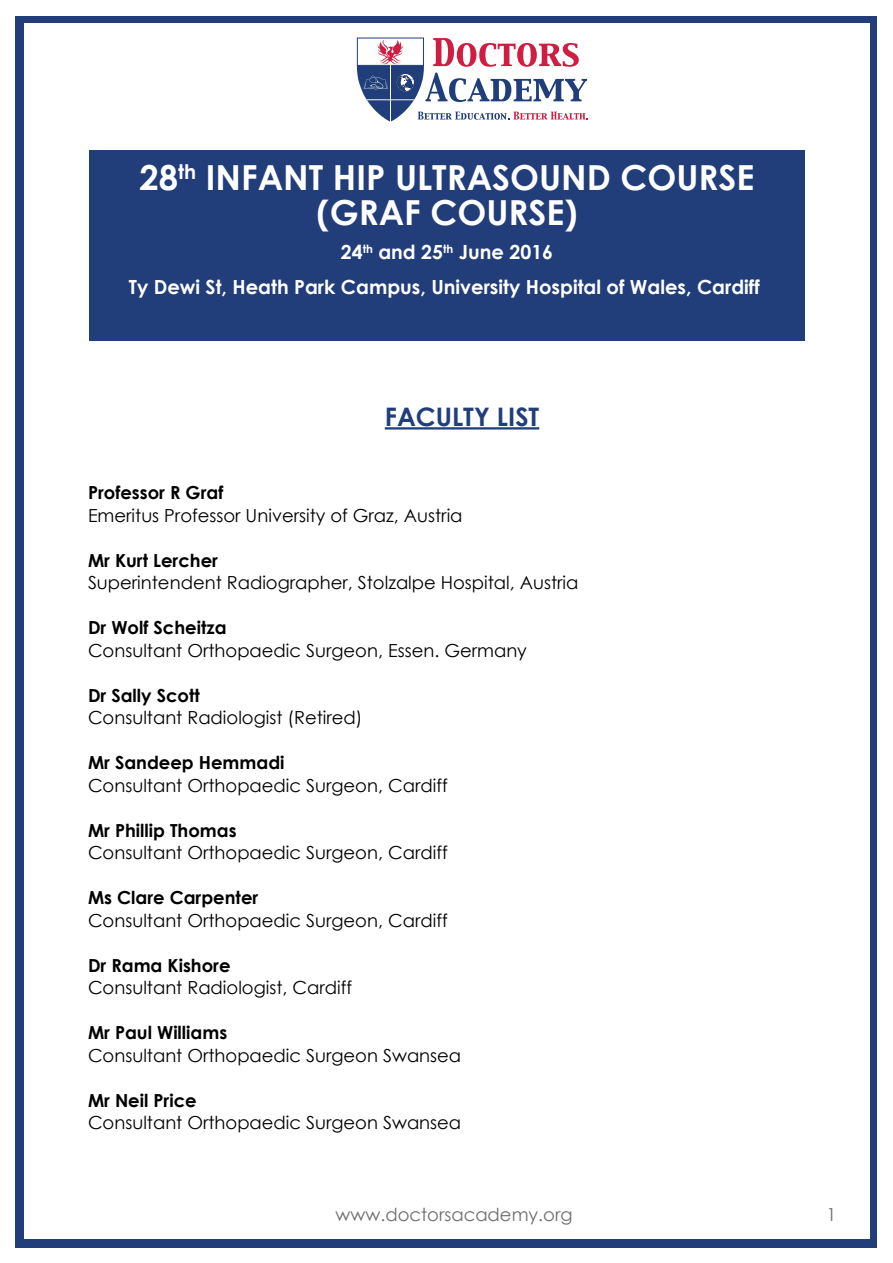
<style>
.page{position:relative;width:893px;height:1263px;background:#fff}
.page>*{position:absolute;margin:0;border:0;box-sizing:border-box;transform-origin:0 0}
.t1{font:700 34.5px/34.5px "Century Gothic";color:#fff;text-align:center}
.t2{font:700 25.5px "Century Gothic";color:#213e7a}
.t3{font:700 19.5px/34.5px "Century Gothic";color:#fff;text-align:center}
.t4{font:18px "Century Gothic";color:#000}
.t5{font:700 18px "Century Gothic";color:#000}
.t6{font:18px "Century Gothic";color:#6d6e71}
</style>
<div class="page">
<div style="left:16px;top:16px;width:861px;height:1231px;background:#213e7a"></div>
<div style="left:24px;top:23px;width:846px;height:1216px;background:#fff"></div>
<div style="left:90px;top:150px;width:715px;height:190px;background:#213e7a"></div>
<svg style="left:357px;top:38px;width:231px;height:84px"></svg>
<hr style="left:385px;top:427px;width:154px;height:2px;background:#213e7a">
<h1 class="t1" style="left:140px;top:159px;width:616px">28<sup>th</sup> INFANT HIP ULTRASOUND COURSE (GRAF COURSE)</h1>
<p class="t3" style="left:129px;top:234px;width:632px">24<sup>th</sup> and 25<sup>th</sup> June 2016<br>Ty Dewi St, Heath Park Campus, University Hospital of Wales, Cardiff</p>
<h2 class="t2" style="left:385px;top:397px;width:156px">FACULTY LIST</h2>
<p class="t5" style="left:88px;top:479px;width:137px">Professor R Graf</p>
<p class="t4" style="left:88px;top:503px;width:376px">Emeritus Professor University of Graz, Austria</p>
<p class="t5" style="left:88px;top:546px;width:131px">Mr Kurt Lercher</p>
<p class="t4" style="left:88px;top:570px;width:492px">Superintendent Radiographer, Stolzalpe Hospital, Austria</p>
<p class="t5" style="left:88px;top:614px;width:140px">Dr Wolf Scheitza</p>
<p class="t4" style="left:88px;top:638px;width:440px">Consultant Orthopaedic Surgeon, Essen. Germany</p>
<p class="t5" style="left:88px;top:681px;width:113px">Dr Sally Scott</p>
<p class="t4" style="left:88px;top:705px;width:276px">Consultant Radiologist (Retired)</p>
<p class="t5" style="left:88px;top:749px;width:198px">Mr Sandeep Hemmadi</p>
<p class="t4" style="left:88px;top:773px;width:361px">Consultant Orthopaedic Surgeon, Cardiff</p>
<p class="t5" style="left:88px;top:816px;width:150px">Mr Phillip Thomas</p>
<p class="t4" style="left:88px;top:840px;width:361px">Consultant Orthopaedic Surgeon, Cardiff</p>
<p class="t5" style="left:88px;top:884px;width:172px">Ms Clare Carpenter</p>
<p class="t4" style="left:88px;top:908px;width:361px">Consultant Orthopaedic Surgeon, Cardiff</p>
<p class="t5" style="left:88px;top:951px;width:144px">Dr Rama Kishore</p>
<p class="t4" style="left:88px;top:975px;width:266px">Consultant Radiologist, Cardiff</p>
<p class="t5" style="left:88px;top:1019px;width:141px">Mr Paul Williams</p>
<p class="t4" style="left:88px;top:1043px;width:375px">Consultant Orthopaedic Surgeon Swansea</p>
<p class="t5" style="left:88px;top:1086px;width:110px">Mr Neil Price</p>
<p class="t4" style="left:88px;top:1110px;width:375px">Consultant Orthopaedic Surgeon Swansea</p>
<p class="t6" style="left:335px;top:1202px;width:239px">www.doctorsacademy.org</p>
<p class="t6" style="left:826px;top:1202px;width:11px">1</p>
</div>
